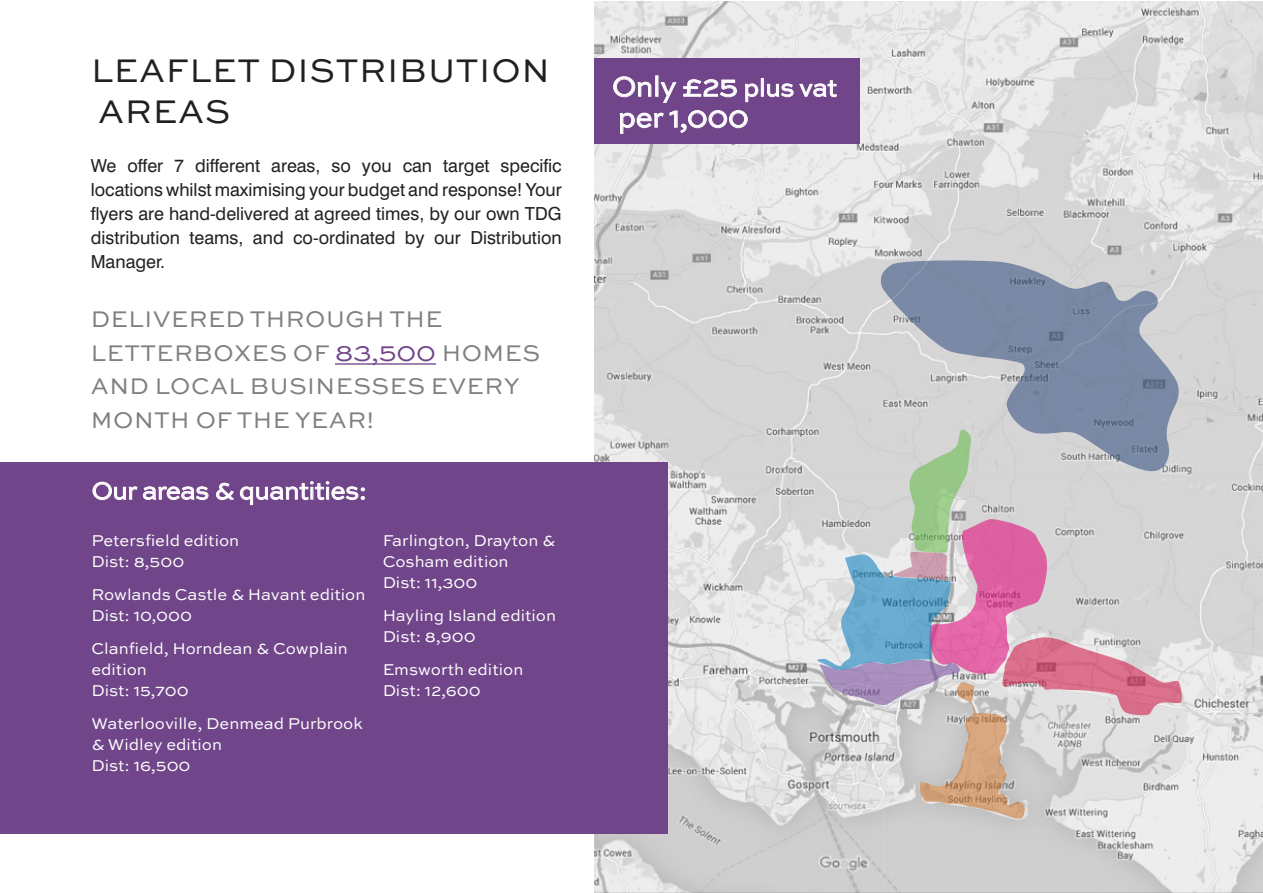
<style>
.page{position:relative;width:1263px;height:893px;background:#fff}
.page>*{position:absolute;margin:0;border:0;box-sizing:border-box;transform-origin:0 0}
.t1{font:34.5px "Sweet Sans";letter-spacing:.02em;color:#231f20}
.t2{font:29.1px "Sweet Sans";letter-spacing:-.02em;color:#fff}
.t3{font:25.5px "Sweet Sans";letter-spacing:-.02em;color:#fff}
.t4{font:23.85px/33.5px "Sweet Sans";letter-spacing:.02em;color:#7e8083}
.t5{font:18px/24px "Swiss 721 BT";color:#231f20;text-align:justify}
.t6{font:16.5px/21px "Sweet Sans";color:#fff}
.s1{color:#704589}
.s2{font-size:25.5px}
</style>
<div class="page">
<img style="left:594px;top:2px;width:669px;height:891px">
<svg style="left:879px;top:259px;width:301px;height:171px;background:#9ca5b6"></svg>
<svg style="left:816px;top:430px;width:367px;height:389px;background:#cabec5"></svg>
<hr style="left:335px;top:363px;width:101px;height:2px;background:#704589">
<div style="left:0;top:462px;width:668px;height:371px;background:#704589"></div>
<svg style="left:92px;top:481px;width:117px;height:19px"></svg>
<svg style="left:216px;top:481px;width:149px;height:24px"></svg>
<div style="left:594px;top:59px;width:266px;height:85px;background:#704589"></div>
<svg style="left:613px;top:76px;width:39px;height:22px"></svg>
<div style="left:655px;top:75px;width:3px;height:22px;border:1px solid #fff"></div>
<svg style="left:660px;top:79px;width:77px;height:24px"></svg>
<svg style="left:745px;top:83px;width:14px;height:20px"></svg>
<div style="left:761px;top:78px;width:3px;height:19px;border:1px solid #fff"></div>
<svg style="left:767px;top:80px;width:70px;height:18px"></svg>
<svg style="left:619px;top:110px;width:129px;height:24px"></svg>
<p class="t1" style="left:91px;top:51px;width:460px">LEAFLET DISTRIBUTION</p>
<p class="t1" style="left:98px;top:92px;width:134px">AREAS</p>
<p class="t5" style="left:91px;top:154px;width:472px">We offer 7 different areas, so you can target specific locations whilst maximising your budget and response! Your flyers are hand-delivered at agreed times, by our own TDG distribution teams, and co-ordinated by our Distribution Manager.</p>
<p class="t4" style="left:91px;top:304px;width:451px">DELIVERED THROUGH THE<br>LETTERBOXES OF <span class="s1">83,500</span> HOMES<br>AND LOCAL BUSINESSES EVERY<br>MONTH OF THE YEAR!</p>
<p class="t3" style="left:91px;top:476px;width:277px">Our areas &amp; quantities:</p>
<p class="t6" style="left:91px;top:530px;width:149px">Petersfield edition</p>
<p class="t6" style="left:91px;top:551px;width:94px">Dist: 8,500</p>
<p class="t6" style="left:91px;top:584px;width:275px">Rowlands Castle &amp; Havant edition</p>
<p class="t6" style="left:91px;top:605px;width:102px">Dist: 10,000</p>
<p class="t6" style="left:91px;top:638px;width:258px">Clanfield, Horndean &amp; Cowplain edition</p>
<p class="t6" style="left:91px;top:680px;width:99px">Dist: 15,700</p>
<p class="t6" style="left:91px;top:713px;width:273px">Waterlooville, Denmead Purbrook &amp; Widley edition</p>
<p class="t6" style="left:91px;top:755px;width:101px">Dist: 16,500</p>
<p class="t6" style="left:383px;top:530px;width:174px">Farlington, Drayton &amp;<br>Cosham edition</p>
<p class="t6" style="left:383px;top:572px;width:96px">Dist: 11,300</p>
<p class="t6" style="left:383px;top:605px;width:175px">Hayling Island edition</p>
<p class="t6" style="left:383px;top:626px;width:94px">Dist: 8,900</p>
<p class="t6" style="left:383px;top:659px;width:142px">Emsworth edition</p>
<p class="t6" style="left:383px;top:680px;width:99px">Dist: 12,600</p>
<p class="t2" style="left:612px;top:70px;width:227px">Only £25 <span class="s2">plus vat</span></p>
<p class="t2" style="left:618px;top:101px;width:133px">per 1,000</p>
</div>
